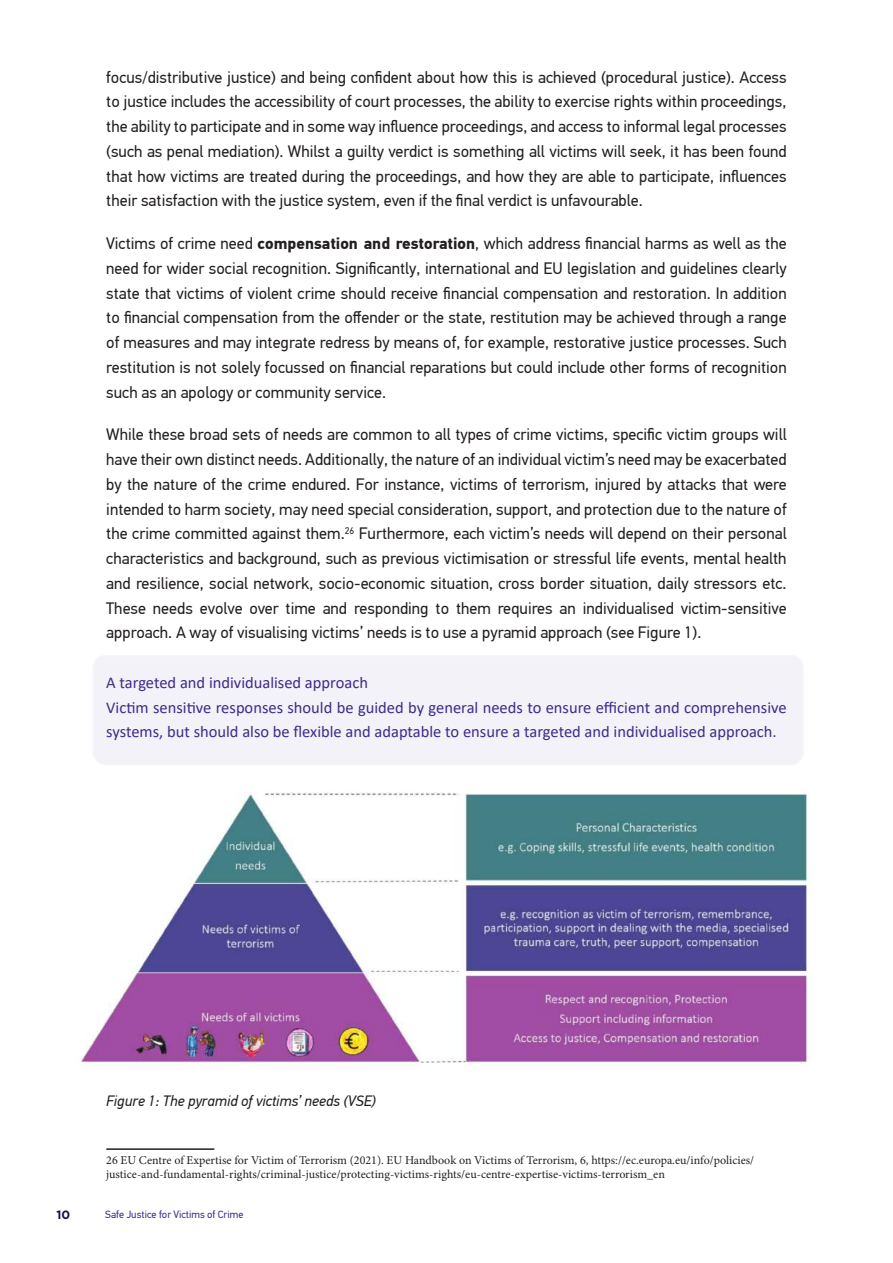
<style>
.page{position:relative;width:893px;height:1263px;background:#fff}
.page>*{position:absolute;margin:0;border:0;box-sizing:border-box;transform-origin:0 0}
.t1{font:16.5px/24.8px "PF Din Text Pro";color:#231f20;text-align:justify}
.t2{font:16.5px/24.8px "Calibri";color:#402b89}
.t3{font:italic 15px "PF Din Text Pro";color:#231f20}
.t4{font:12px/14.4px "Minion Pro";color:#231f20}
.t5{font:700 12px "Gotham Pro";color:#200e53}
.t6{font:10.5px "PF Din Text Pro";color:#402b89}
.s1{font-weight:700}
</style>
<div class="page">
<div style="left:93px;top:656px;width:710px;height:109px;background:#f3f2f8;border-radius:13px"></div>
<div style="left:92px;top:655px;width:712px;height:110px;border:2px solid #a59ac7;border-radius:13px"></div>
<hr style="left:106px;top:1148px;width:108px;height:2px;background:#231f20">
<img style="left:81px;top:792px;width:731px;height:273px">
<p class="t1" style="left:106px;top:65px;width:682px">focus/distributive justice) and being confident about how this is achieved (procedural justice). Access to justice includes the accessibility of court processes, the ability to exercise rights within proceedings, the ability to participate and in some way influence proceedings, and access to informal legal processes (such as penal mediation). Whilst a guilty verdict is something all victims will seek, it has been found that how victims are treated during the proceedings, and how they are able to participate, influences their satisfaction with the justice system, even if the final verdict is unfavourable.</p>
<p class="t1" style="left:106px;top:231px;width:682px">Victims of crime need <span class="s1">compensation and restoration</span>, which address financial harms as well as the need for wider social recognition. Significantly, international and EU legislation and guidelines clearly state that victims of violent crime should receive financial compensation and restoration. In addition to financial compensation from the offender or the state, restitution may be achieved through a range of measures and may integrate redress by means of, for example, restorative justice processes. Such restitution is not solely focussed on financial reparations but could include other forms of recognition such as an apology or community service.</p>
<p class="t1" style="left:106px;top:422px;width:682px">While these broad sets of needs are common to all types of crime victims, specific victim groups will have their own distinct needs. Additionally, the nature of an individual victim’s need may be exacerbated by the nature of the crime endured. For instance, victims of terrorism, injured by attacks that were intended to harm society, may need special consideration, support, and protection due to the nature of the crime committed against them.<sup>26</sup> Furthermore, each victim’s needs will depend on their personal characteristics and background, such as previous victimisation or stressful life events, mental health and resilience, social network, socio-economic situation, cross border situation, daily stressors etc.<br>These needs evolve over time and responding to them requires an individualised victim-sensitive approach. A way of visualising victims’ needs is to use a pyramid approach (see Figure 1).</p>
<p class="t2" style="left:106px;top:670px;width:682px">A targeted and individualised approach<br>Victim sensitive responses should be guided by general needs to ensure efficient and comprehensive systems, but should also be flexible and adaptable to ensure a targeted and individualised approach.</p>
<p class="t3" style="left:106px;top:1092px;width:271px">Figure 1: The pyramid of victims’ needs (VSE)</p>
<p class="t4" style="left:106px;top:1152px;width:649px">26 EU Centre of Expertise for Victim of Terrorism (2021). EU Handbook on Victims of Terrorism, 6, https://ec.europa.eu/info/policies/ justice-and-fundamental-rights/criminal-justice/protecting-victims-rights/eu-centre-expertise-victims-terrorism_en</p>
<p class="t5" style="left:56px;top:1207px;width:15px">10</p>
<p class="t6" style="left:105px;top:1208px;width:140px">Safe Justice for Victims of Crime</p>
</div>
